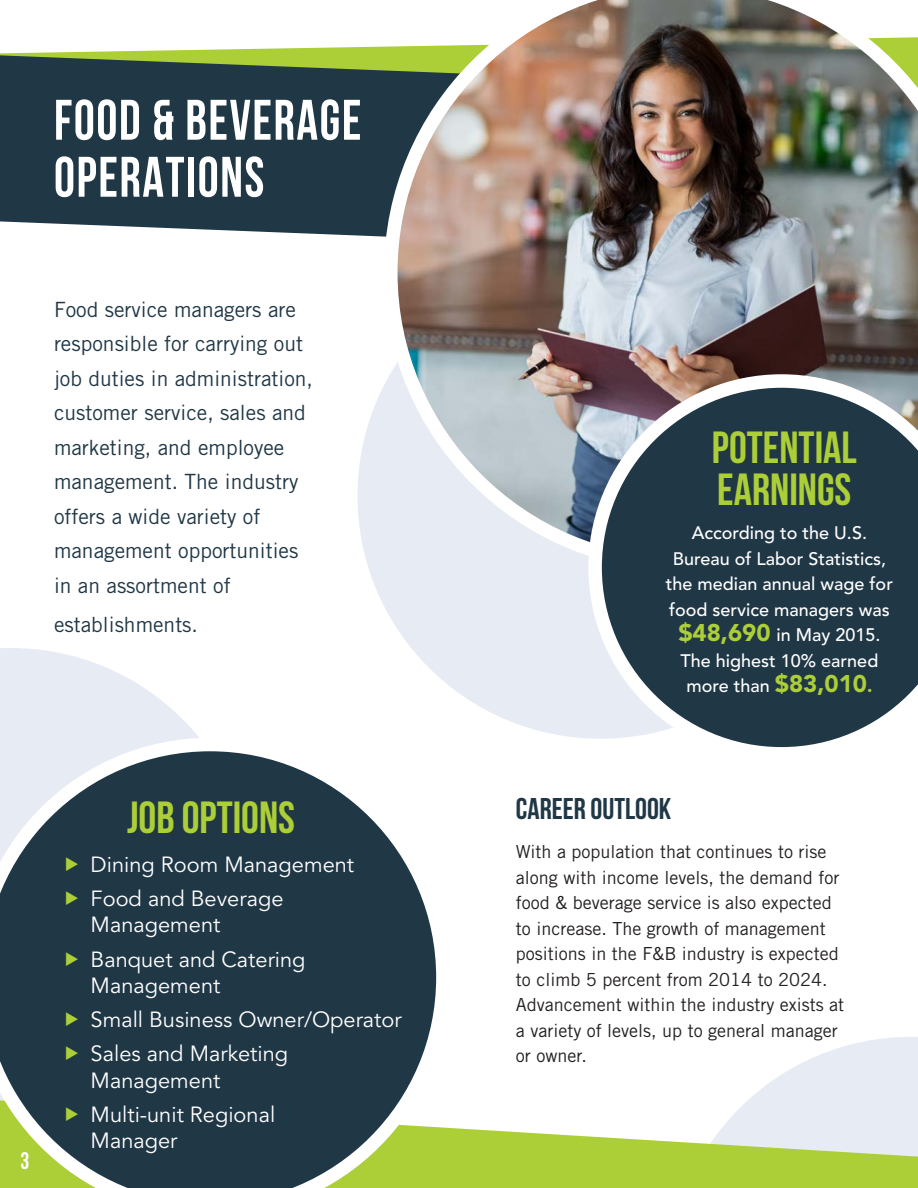
<style>
.page{position:relative;width:918px;height:1188px;background:#fff}
.page>*{position:absolute;margin:0;border:0;box-sizing:border-box;transform-origin:0 0}
.t1{font:700 57px/57px "Bebas Neue";letter-spacing:.03em;color:#fff;scale:.93 1}
.Intro_Title{font:700 45px/42px "Bebas Neue";color:#acce36}
.Intro_Title-2{font:700 30px "Bebas Neue";color:#203746}
.t2{font:700 24px "Bebas Neue";color:#fff;scale:.93 1}
.t3{font:21.75px/26.2px "Avenir LT Std";color:#fff}
.Text_Black{font:21px/34.5px "Trade Gothic";color:#203746}
.Text_Black-2{font:18px/25.5px "Trade Gothic";color:#231f20}
.Intro_Title-3{font:500 18px/25.5px "Avenir LT Std";color:#fff;text-align:center}
.s1{font-weight:900;font-size:24px;color:#acce36}
.s2{font-weight:900;color:#acce36}
</style>
<div class="page">
<svg style="left:0;top:648px;width:199px;height:90px;fill:#e6ebf4"></svg>
<svg style="left:749px;top:1037px;width:169px;height:63px"></svg>
<div style="left:357px;top:253px;width:486px;height:486px;background:#e6ebf4;border-radius:50%"></div>
<svg style="left:0;top:46px;width:384px;height:9px;fill:#acce36"></svg>
<svg style="left:450px;top:1100px;width:468px;height:88px;fill:#acce36"></svg>
<svg style="left:0;top:55px;width:384px;height:182px;background:#2f464d"></svg>
<img style="left:384px;top:0;width:534px;height:556px">
<svg style="left:0;top:738px;width:450px;height:450px;background:#4e6166"></svg>
<svg style="left:588px;top:374px;width:330px;height:374px;background:#4b5c69"></svg>
<svg style="left:66px;top:857px;width:12px;height:14px"></svg>
<svg style="left:66px;top:891px;width:37px;height:16px"></svg>
<svg style="left:66px;top:952px;width:37px;height:15px"></svg>
<svg style="left:66px;top:1012px;width:37px;height:16px"></svg>
<svg style="left:66px;top:1047px;width:37px;height:15px"></svg>
<svg style="left:66px;top:1107px;width:37px;height:16px"></svg>
<p class="t1" style="left:54px;top:91px;width:332px">FOOD &amp; BEVERAGE<br>OPERATIONS</p>
<p class="Text_Black" style="left:54px;top:292px;width:260px">Food service managers are responsible for carrying out job duties in administration, customer service, sales and marketing, and employee management. The industry offers a wide variety of management opportunities in an assortment of</p>
<p class="Text_Black" style="left:54px;top:607px;width:146px">establishments.</p>
<p class="Intro_Title" style="left:712px;top:426px;width:146px">POTENTIAL<br>EARNINGS</p>
<p class="Intro_Title-3" style="left:666px;top:520px;width:229px">According to the U.S.<br>Bureau of Labor Statistics, the median annual wage for food service managers was <span class="s1">$48,690</span> in May 2015.<br>The highest 10% earned more than <span class="s1">$83,010</span><span class="s2">.</span></p>
<p class="t2" style="left:21px;top:1148px;width:11px">3</p>
<p class="Intro_Title" style="left:127px;top:796px;width:170px">JOB OPTIONS</p>
<p class="Intro_Title-2" style="left:516px;top:792px;width:157px">CAREER OUTLOOK</p>
<p class="Text_Black-2" style="left:516px;top:839px;width:330px">With a population that continues to rise along with income levels, the demand for food &amp; beverage service is also expected to increase. The growth of management positions in the F&amp;B industry is expected to climb 5 percent from 2014 to 2024.<br>Advancement within the industry exists at a variety of levels, up to general manager or owner.</p>
<p class="t3" style="left:91px;top:852px;width:265px">Dining Room Management</p>
<p class="t3" style="left:91px;top:886px;width:194px">Food and Beverage<br>Management</p>
<p class="t3" style="left:91px;top:947px;width:216px">Banquet and Catering<br>Management</p>
<p class="t3" style="left:91px;top:1007px;width:313px">Small Business Owner/Operator</p>
<p class="t3" style="left:91px;top:1041px;width:199px">Sales and Marketing<br>Management</p>
<p class="t3" style="left:91px;top:1102px;width:186px">Multi-unit Regional<br>Manager</p>
</div>
